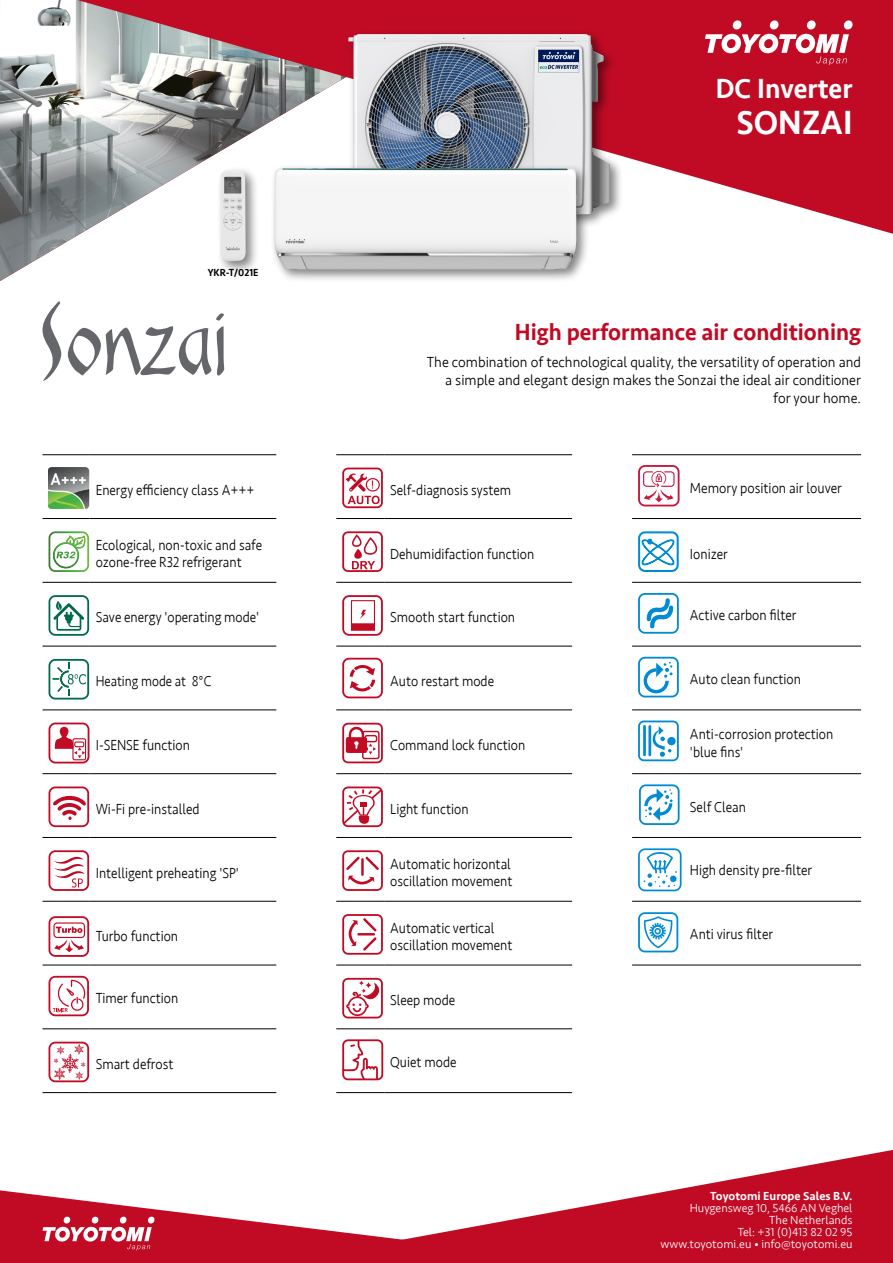
<style>
.page{position:relative;width:893px;height:1263px;background:#fff}
.page>*{position:absolute;margin:0;border:0;box-sizing:border-box;transform-origin:0 0}
.t1{font:500 34.5px "Seravek";color:#fff;scale:.95 1}
.t2{font:500 28.5px "Seravek";color:#fff;scale:.95 1}
.t3{font:500 24px "Seravek";color:#c10b25;scale:.95 1}
.t4{font:300 15px/17.7px "Seravek";color:#000;scale:.89 1}
.t5{font:300 15px/18px "Seravek";color:#000;text-align:right;scale:.95 1}
.t6{font:300 15px "Seravek";color:#000;scale:.9 1}
.t7{font:300 15px "Seravek";color:#000;scale:.86 1}
.t8{font:300 12px/12px "Seravek";color:#fff;text-align:right}
.t9{font:500 12px "Seravek";color:#fff}
.t10{font:500 10.5px "Seravek";color:#000;scale:.95 1}
</style>
<div class="page">
<svg style="left:593px;top:1150px;width:300px;height:113px;fill:#c10b25"></svg>
<svg style="left:0;top:1190px;width:593px;height:73px"></svg>
<svg style="left:43px;top:301px;width:18px;height:80px"></svg>
<svg style="left:68px;top:313px;width:156px;height:63px"></svg>
<hr style="left:43px;top:454px;width:47px;height:1px;background:#000">
<hr style="left:90px;top:454px;width:186px;height:1px;background:#000">
<hr style="left:43px;top:518px;width:47px;height:1px;background:#000">
<hr style="left:90px;top:518px;width:186px;height:1px;background:#000">
<hr style="left:43px;top:582px;width:47px;height:1px;background:#000">
<hr style="left:90px;top:582px;width:186px;height:1px;background:#000">
<hr style="left:43px;top:646px;width:47px;height:1px;background:#000">
<hr style="left:90px;top:646px;width:186px;height:1px;background:#000">
<hr style="left:43px;top:710px;width:47px;height:1px;background:#000">
<hr style="left:90px;top:710px;width:186px;height:1px;background:#000">
<hr style="left:43px;top:773px;width:47px;height:1px;background:#000">
<hr style="left:90px;top:773px;width:186px;height:1px;background:#000">
<hr style="left:43px;top:837px;width:47px;height:1px;background:#000">
<hr style="left:90px;top:837px;width:186px;height:1px;background:#000">
<hr style="left:43px;top:901px;width:47px;height:1px;background:#000">
<hr style="left:90px;top:901px;width:186px;height:1px;background:#000">
<hr style="left:43px;top:965px;width:47px;height:1px;background:#000">
<hr style="left:90px;top:965px;width:186px;height:1px;background:#000">
<hr style="left:43px;top:1028px;width:47px;height:1px;background:#000">
<hr style="left:90px;top:1028px;width:186px;height:1px;background:#000">
<hr style="left:43px;top:1092px;width:47px;height:1px;background:#000">
<hr style="left:90px;top:1092px;width:186px;height:1px;background:#000">
<img style="left:49px;top:467px;width:40px;height:41px">
<svg style="left:49px;top:531px;width:40px;height:41px"></svg>
<svg style="left:49px;top:595px;width:40px;height:41px"></svg>
<svg style="left:49px;top:659px;width:40px;height:40px"></svg>
<svg style="left:49px;top:722px;width:40px;height:41px"></svg>
<svg style="left:49px;top:786px;width:40px;height:41px"></svg>
<svg style="left:49px;top:850px;width:40px;height:41px"></svg>
<svg style="left:49px;top:916px;width:40px;height:41px"></svg>
<svg style="left:49px;top:976px;width:40px;height:40px"></svg>
<svg style="left:49px;top:1042px;width:40px;height:40px"></svg>
<hr style="left:632px;top:454px;width:52px;height:1px;background:#000">
<hr style="left:684px;top:454px;width:177px;height:1px;background:#000">
<hr style="left:632px;top:518px;width:52px;height:1px;background:#000">
<hr style="left:684px;top:518px;width:177px;height:1px;background:#000">
<hr style="left:632px;top:582px;width:52px;height:1px;background:#000">
<hr style="left:684px;top:582px;width:177px;height:1px;background:#000">
<hr style="left:632px;top:646px;width:52px;height:1px;background:#000">
<hr style="left:684px;top:646px;width:177px;height:1px;background:#000">
<hr style="left:632px;top:710px;width:52px;height:1px;background:#000">
<hr style="left:684px;top:710px;width:177px;height:1px;background:#000">
<hr style="left:632px;top:773px;width:52px;height:1px;background:#000">
<hr style="left:684px;top:773px;width:177px;height:1px;background:#000">
<hr style="left:632px;top:837px;width:52px;height:1px;background:#000">
<hr style="left:684px;top:837px;width:177px;height:1px;background:#000">
<hr style="left:632px;top:901px;width:52px;height:1px;background:#000">
<hr style="left:684px;top:901px;width:177px;height:1px;background:#000">
<hr style="left:632px;top:965px;width:52px;height:1px;background:#000">
<hr style="left:684px;top:965px;width:177px;height:1px;background:#000">
<svg style="left:638px;top:465px;width:41px;height:41px"></svg>
<div style="left:638px;top:531px;width:41px;height:41px;border:2px solid #008bd2;border-radius:6px"></div>
<svg style="left:639px;top:538px;width:36px;height:28px"></svg>
<div style="left:638px;top:593px;width:41px;height:41px;border:2px solid #008bd2;border-radius:6px"></div>
<svg style="left:646px;top:596px;width:30px;height:35px"></svg>
<div style="left:638px;top:657px;width:41px;height:40px;border:2px solid #008bd2;border-radius:6px"></div>
<svg style="left:644px;top:662px;width:29px;height:31px"></svg>
<div style="left:638px;top:720px;width:41px;height:41px;border:2px solid #008bd2;border-radius:5px"></div>
<hr style="left:643px;top:725px;width:3px;height:31px;background:#008bd2">
<hr style="left:648px;top:725px;width:3px;height:31px;background:#008bd2">
<svg style="left:653px;top:726px;width:18px;height:31px"></svg>
<div style="left:667px;top:737px;width:9px;height:8px;background:#008bd2;border-radius:50%"></div>
<svg style="left:644px;top:788px;width:29px;height:33px"></svg>
<div style="left:639px;top:784px;width:41px;height:41px;border:2px solid #008bd2;border-radius:6px"></div>
<svg style="left:638px;top:848px;width:43px;height:43px"></svg>
<div style="left:638px;top:912px;width:40px;height:40px;border:2px solid #008bd2;border-radius:6px"></div>
<svg style="left:644px;top:916px;width:28px;height:32px"></svg>
<hr style="left:336px;top:454px;width:48px;height:1px;background:#000">
<hr style="left:384px;top:454px;width:188px;height:1px;background:#000">
<hr style="left:336px;top:518px;width:48px;height:1px;background:#000">
<hr style="left:384px;top:518px;width:188px;height:1px;background:#000">
<hr style="left:336px;top:582px;width:48px;height:1px;background:#000">
<hr style="left:384px;top:582px;width:188px;height:1px;background:#000">
<hr style="left:336px;top:646px;width:48px;height:1px;background:#000">
<hr style="left:384px;top:646px;width:188px;height:1px;background:#000">
<hr style="left:336px;top:710px;width:48px;height:1px;background:#000">
<hr style="left:384px;top:710px;width:188px;height:1px;background:#000">
<hr style="left:336px;top:773px;width:48px;height:1px;background:#000">
<hr style="left:384px;top:773px;width:188px;height:1px;background:#000">
<hr style="left:336px;top:837px;width:48px;height:1px;background:#000">
<hr style="left:384px;top:837px;width:188px;height:1px;background:#000">
<hr style="left:336px;top:901px;width:48px;height:1px;background:#000">
<hr style="left:384px;top:901px;width:188px;height:1px;background:#000">
<hr style="left:336px;top:965px;width:48px;height:1px;background:#000">
<hr style="left:384px;top:965px;width:188px;height:1px;background:#000">
<hr style="left:336px;top:1028px;width:48px;height:1px;background:#000">
<hr style="left:384px;top:1028px;width:188px;height:1px;background:#000">
<hr style="left:336px;top:1092px;width:48px;height:1px;background:#000">
<hr style="left:384px;top:1092px;width:188px;height:1px;background:#000">
<svg style="left:342px;top:468px;width:41px;height:40px"></svg>
<svg style="left:342px;top:531px;width:41px;height:41px"></svg>
<svg style="left:342px;top:595px;width:41px;height:41px"></svg>
<svg style="left:342px;top:658px;width:41px;height:40px"></svg>
<svg style="left:342px;top:723px;width:41px;height:40px"></svg>
<svg style="left:342px;top:786px;width:41px;height:41px"></svg>
<svg style="left:342px;top:850px;width:41px;height:41px"></svg>
<svg style="left:342px;top:914px;width:41px;height:41px"></svg>
<svg style="left:342px;top:978px;width:41px;height:40px"></svg>
<svg style="left:342px;top:1039px;width:41px;height:41px"></svg>
<img style="left:0;top:0;width:80px;height:281px">
<svg style="left:77px;top:0;width:816px;height:234px;fill:#c10b25"></svg>
<div style="left:216px;top:166px;width:43px;height:109px;background:#000;opacity:.5"></div>
<img style="left:220px;top:170px;width:26px;height:91px">
<svg style="left:705px;top:20px;width:148px;height:45px"></svg>
<div style="left:344px;top:30px;width:279px;height:204px;background:#000;opacity:.5"></div>
<img style="left:348px;top:34px;width:138px;height:130px">
<div style="left:270px;top:164px;width:320px;height:119px;background:#000;opacity:.5"></div>
<img style="left:274px;top:168px;width:302px;height:101px">
<h2 class="t2" style="left:716px;top:71px;width:145px">DC Inverter</h2>
<h1 class="t1" style="left:736px;top:101px;width:124px">SONZAI</h1>
<p class="t10" style="left:208px;top:266px;width:55px">YKR-T/021E</p>
<h3 class="t3" style="left:515px;top:317px;width:366px">High performance air conditioning</h3>
<p class="t5" style="left:427px;top:353px;width:458px">The combination of technological quality, the versatility of operation and a simple and elegant design makes the Sonzai the ideal air conditioner for your home.</p>
<p class="t4" style="left:96px;top:481px;width:180px">Energy efficiency class A+++</p>
<p class="t4" style="left:390px;top:481px;width:138px">Self-diagnosis system</p>
<p class="t6" style="left:690px;top:479px;width:170px">Memory position air louver</p>
<p class="t4" style="left:96px;top:536px;width:188px">Ecological, non-toxic and safe ozone-free R32 refrigerant</p>
<p class="t4" style="left:390px;top:545px;width:163px">Dehumidifaction function</p>
<p class="t4" style="left:690px;top:545px;width:44px">Ionizer</p>
<p class="t4" style="left:96px;top:609px;width:185px">Save energy 'operating mode'</p>
<p class="t4" style="left:390px;top:609px;width:142px">Smooth start function</p>
<p class="t4" style="left:690px;top:607px;width:121px">Active carbon filter</p>
<p class="t7" style="left:96px;top:672px;width:136px">Heating mode at 8°C</p>
<p class="t4" style="left:390px;top:673px;width:118px">Auto restart mode</p>
<p class="t4" style="left:690px;top:670px;width:126px">Auto clean function</p>
<p class="t4" style="left:96px;top:736px;width:107px">I-SENSE function</p>
<p class="t4" style="left:390px;top:736px;width:153px">Command lock function</p>
<p class="t4" style="left:690px;top:725px;width:163px">Anti-corrosion protection 'blue fins'</p>
<p class="t4" style="left:96px;top:800px;width:118px">Wi-Fi pre-installed</p>
<p class="t4" style="left:390px;top:800px;width:90px">Light function</p>
<p class="t4" style="left:690px;top:798px;width:64px">Self Clean</p>
<p class="t4" style="left:96px;top:864px;width:162px">Intelligent preheating 'SP'</p>
<p class="t4" style="left:96px;top:928px;width:94px">Turbo function</p>
<p class="t4" style="left:390px;top:855px;width:139px">Automatic horizontal oscillation movement</p>
<p class="t4" style="left:390px;top:919px;width:139px">Automatic vertical oscillation movement</p>
<p class="t4" style="left:690px;top:862px;width:139px">High density pre-filter</p>
<p class="t4" style="left:690px;top:926px;width:95px">Anti virus filter</p>
<p class="t4" style="left:96px;top:989px;width:94px">Timer function</p>
<p class="t4" style="left:390px;top:991px;width:75px">Sleep mode</p>
<p class="t4" style="left:96px;top:1055px;width:89px">Smart defrost</p>
<p class="t4" style="left:390px;top:1053px;width:76px">Quiet mode</p>
<p class="t9" style="left:710px;top:1189px;width:144px">Toyotomi Europe Sales B.V.</p>
<p class="t8" style="left:660px;top:1202px;width:194px">Huygensweg 10, 5466 AN Veghel<br>The Netherlands<br>Tel: +31 (0)413 82 02 95 www.toyotomi.eu • info@toyotomi.eu</p>
</div>
